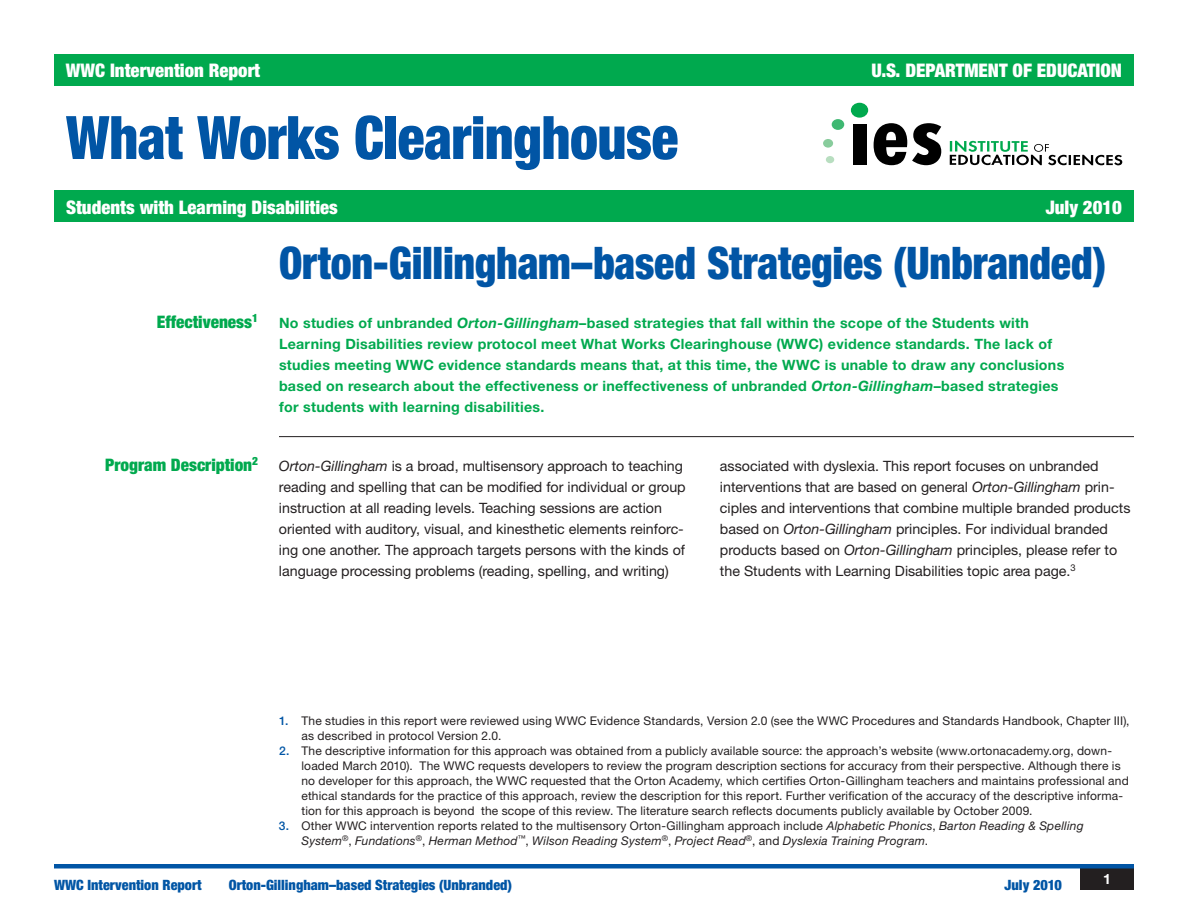
<style>
.page{position:relative;width:1188px;height:918px;background:#fff}
.page>*{position:absolute;margin:0;border:0;box-sizing:border-box;transform-origin:0 0}
.WWC_Head{font:900 condensed 60px "Helvetica Neue LT Std";letter-spacing:-.01em;color:#0155a5;scale:.93 1}
.Intervention_Name{font:900 condensed 45px "Helvetica Neue LT Std";letter-spacing:-.005em;color:#0155a5;scale:.93 1}
.Banner_headlines{font:900 condensed 18.75px "Helvetica Neue LT Std";color:#fff}
.Intervention_B_hea{font:900 condensed 17.25px "Helvetica Neue LT Std";color:#00a94e}
.Basic_Txt{font:14.25px/21px "Helvetica Neue LT Std";color:#231f20}
.Effectiveness_Txt{font:700 14.25px/21px "Helvetica Neue LT Std";letter-spacing:.02em;color:#00a94e}
.Footer{font:900 condensed 14.25px "Helvetica Neue LT Std";color:#0155a5}
.Footer-Month_Year{font:900 condensed 14.25px "Helvetica Neue LT Std";letter-spacing:.005em;color:#0155a5}
.Page_Number{font:700 14.25px "Helvetica Neue LT Std";color:#fff}
.Footnote{font:12px/15px "Helvetica Neue LT Std";letter-spacing:.015em;color:#231f20}
.Footnote-2{font:italic 12px/15px "Helvetica Neue LT Std";letter-spacing:.015em;color:#231f20}
.s1{font-style:italic}
.s2{font-weight:500;color:#0155a5}
.s3{font-weight:500;font-style:normal;color:#0155a5}
.s4{font-style:normal}
</style>
<div class="page">
<div style="left:1080px;top:868px;width:54px;height:21px;background:#231f20"></div>
<hr style="left:54px;top:864px;width:1080px;height:4px;background:#0155a5">
<div style="left:54px;top:54px;width:1080px;height:32px;background:#00a94e"></div>
<div style="left:832px;top:119px;width:12px;height:11px;background:#3eb872;border-radius:50%"></div>
<div style="left:823px;top:139px;width:10px;height:9px;background:#88cc9c;border-radius:50%"></div>
<div style="left:826px;top:156px;width:8px;height:7px;background:#b8dec0;border-radius:50%"></div>
<div style="left:851px;top:103px;width:17px;height:15px;background:#00a94e;border-radius:50%"></div>
<div style="left:853px;top:124px;width:13px;height:40px;background:#000"></div>
<svg style="left:874px;top:123px;width:67px;height:42px"></svg>
<svg style="left:950px;top:141px;width:172px;height:24px"></svg>
<div style="left:54px;top:190px;width:1080px;height:32px;background:#00a94e"></div>
<hr style="left:279px;top:436px;width:855px;height:1px;background:#231f20">
<p class="Banner_headlines" style="left:66px;top:59px;width:196px">WWC Intervention Report</p>
<p class="Banner_headlines" style="left:872px;top:59px;width:252px">U.S. DEPARTMENT OF EDUCATION</p>
<p class="WWC_Head" style="left:66px;top:101px;width:660px">What Works Clearinghouse</p>
<p class="Banner_headlines" style="left:66px;top:195px;width:273px">Students with Learning Disabilities</p>
<p class="Banner_headlines" style="left:1046px;top:195px;width:78px">July 2010</p>
<p class="Intervention_B_hea" style="left:157px;top:311px;width:103px">Effectiveness<sup>1</sup></p>
<p class="Intervention_B_hea" style="left:105px;top:454px;width:154px">Program Description<sup>2</sup></p>
<p class="Intervention_Name" style="left:279px;top:235px;width:891px">Orton-Gillingham–based Strategies (Unbranded)</p>
<p class="Effectiveness_Txt" style="left:279px;top:312px;width:787px">No studies of unbranded <span class="s1">Orton-Gillingham</span>–based strategies that fall within the scope of the Students with Learning Disabilities review protocol meet What Works Clearinghouse (WWC) evidence standards. The lack of studies meeting WWC evidence standards means that, at this time, the WWC is unable to draw any conclusions based on research about the effectiveness or ineffectiveness of unbranded <span class="s1">Orton-Gillingham</span>–based strategies for students with learning disabilities.</p>
<p class="Basic_Txt" style="left:279px;top:455px;width:408px"><span class="s1">Orton-Gillingham</span> is a broad, multisensory approach to teaching reading and spelling that can be modified for individual or group instruction at all reading levels. Teaching sessions are action oriented with auditory, visual, and kinesthetic elements reinforc&shy;ing one another. The approach targets persons with the kinds of language processing problems (reading, spelling, and writing)</p>
<p class="Basic_Txt" style="left:720px;top:455px;width:412px">associated with dyslexia. This report focuses on unbranded interventions that are based on general <span class="s1">Orton-Gillingham</span> prin&shy;ciples and interventions that combine multiple branded products based on <span class="s1">Orton-Gillingham</span> principles. For individual branded products based on <span class="s1">Orton-Gillingham</span> principles, please refer to the Students with Learning Disabilities topic area page.<sup>3</sup></p>
<p class="Footnote" style="left:302px;top:713px;width:830px;text-indent:-22px"><span class="s2">1.</span> The studies in this report were reviewed using WWC Evidence Standards, Version 2.0 (see the WWC Procedures and Standards Handbook, Chapter III), as described in protocol Version 2.0.</p>
<p class="Footnote" style="left:301px;top:743px;width:829px;text-indent:-22px"><span class="s2">2.</span> The descriptive information for this approach was obtained from a publicly available source: the approach’s website (www.ortonacademy.org, down&shy;loaded March 2010). The WWC requests developers to review the program description sections for accuracy from their perspective. Although there is no developer for this approach, the WWC requested that the Orton Academy, which certifies Orton-Gillingham teachers and maintains professional and ethical standards for the practice of this approach, review the description for this report. Further verification of the accuracy of the descriptive informa&shy;tion for this approach is beyond the scope of this review. The literature search reflects documents publicly available by October 2009.</p>
<p class="Footnote-2" style="left:301px;top:818px;width:784px;text-indent:-22px"><span class="s3">3.</span> <span class="s4">Other WWC intervention reports related to the multisensory Orton-Gillingham approach include</span> Alphabetic Phonics<span class="s4">,</span> Barton Reading &amp; Spelling<br>System<sup>®</sup><span class="s4">,</span> Fundations<sup>®</sup><span class="s4">,</span> Herman Method<sup>™</sup><span class="s4">,</span> Wilson Reading System<sup>®</sup><span class="s4">,</span> Project Read<sup>®</sup><span class="s4">, and</span> Dyslexia Training Program<span class="s4">.</span></p>
<p class="Footer" style="left:54px;top:876px;width:149px">WWC Intervention Report</p>
<p class="Footer" style="left:229px;top:876px;width:285px">Orton-Gillingham–based Strategies (Unbranded)</p>
<p class="Footer-Month_Year" style="left:1004px;top:876px;width:59px">July 2010</p>
<p class="Page_Number" style="left:1103px;top:870px;width:9px">1</p>
</div>
